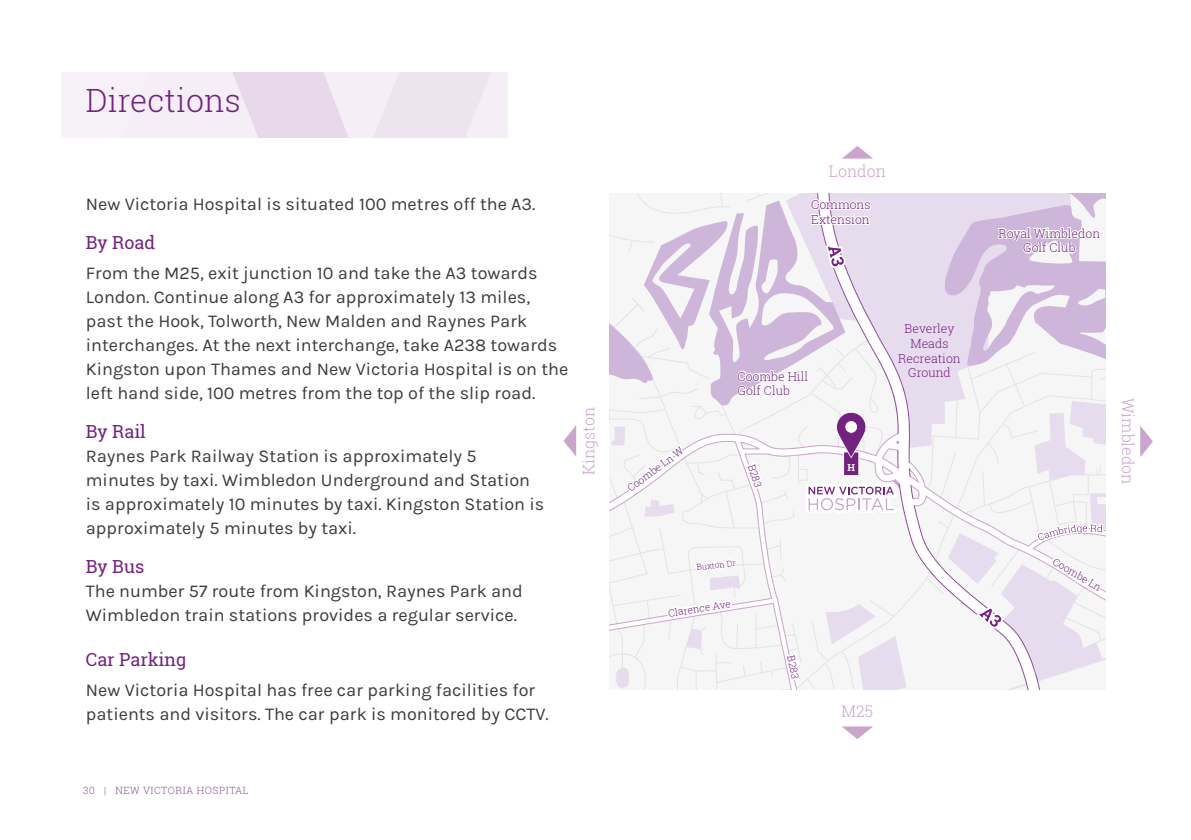
<style>
.page{position:relative;width:1191px;height:840px;background:#fff}
.page>*{position:absolute;margin:0;border:0;box-sizing:border-box;transform-origin:0 0}
.t1{font:300 32px "Roboto Slab";color:#732280}
.t2{font:18px/24px "Karla";color:#3c3c3b}
.t3{font:18px "Roboto Slab";color:#732280}
.t4{font:300 16px "Roboto Slab";color:#caa5cb}
.t5{font:300 12.2px/14.8px "Roboto Slab";color:#732280}
.t6{font:300 10.2px "Roboto Slab";color:#732280}
.t7{font:300 10px "Roboto Slab";letter-spacing:.05em;color:#914f9a}
.t8{font:700 9.6px "Roboto Slab";color:#fff}
.t9{font:300 8.4px "Roboto Slab";color:#732280}
</style>
<div class="page">
<svg style="left:62px;top:72px;width:446px;height:65px"></svg>
<svg style="left:609px;top:193px;width:496px;height:496px"></svg>
<svg style="left:842px;top:146px;width:30px;height:12px"></svg>
<svg style="left:842px;top:726px;width:31px;height:12px"></svg>
<svg style="left:563px;top:425px;width:13px;height:31px"></svg>
<svg style="left:1140px;top:426px;width:13px;height:31px"></svg>
<h1 class="t1" style="left:86px;top:79px;width:156px">Directions</h1>
<p class="t2" style="left:86px;top:192px;width:451px">New Victoria Hospital is situated 100 metres off the A3.</p>
<p class="t3" style="left:86px;top:230px;width:71px">By Road</p>
<p class="t2" style="left:86px;top:261px;width:484px">From the M25, exit junction 10 and take the A3 towards London. Continue along A3 for approximately 13 miles, past the Hook, Tolworth, New Malden and Raynes Park interchanges. At the next interchange, take A238 towards Kingston upon Thames and New Victoria Hospital is on the left hand side, 100 metres from the top of the slip road.</p>
<p class="t3" style="left:86px;top:419px;width:62px">By Rail</p>
<p class="t2" style="left:86px;top:444px;width:460px">Raynes Park Railway Station is approximately 5 minutes by taxi. Wimbledon Underground and Station is approximately 10 minutes by taxi. Kingston Station is approximately 5 minutes by taxi.</p>
<p class="t3" style="left:86px;top:554px;width:60px">By Bus</p>
<p class="t2" style="left:86px;top:579px;width:438px">The number 57 route from Kingston, Raynes Park and<br>Wimbledon train stations provides a regular service.</p>
<p class="t3" style="left:86px;top:646px;width:102px">Car Parking</p>
<p class="t2" style="left:86px;top:677px;width:464px">New Victoria Hospital has free car parking facilities for patients and visitors. The car park is monitored by CCTV.</p>
<p class="t4" style="left:828px;top:160px;width:59px">London</p>
<p class="t5" style="left:811px;top:197px;width:61px">Commons<br>Extension</p>
<p class="t5" style="left:737px;top:368px;width:72px">Coombe Hill<br>Golf Club</p>
<p class="t5" style="left:898px;top:321px;width:64px;text-align:center">Beverley<br>Meads<br>Recreation<br>Ground</p>
<p class="t5" style="left:998px;top:225px;width:103px;text-align:center">Royal Wimbledon<br>Golf Club</p>
<p class="t4" style="left:577px;top:474px;width:70px;rotate:-90deg">Kingston</p>
<p class="t4" style="left:1138px;top:398px;width:88px;rotate:90deg">Wimbledon</p>
<p class="t6" style="left:624px;top:483px;width:68px;rotate:-37deg">Coombe Ln W</p>
<p class="t8" style="left:847px;top:460px;width:9px">H</p>
<p class="t6" style="left:758px;top:462px;width:25px;rotate:72deg">B283</p>
<p class="t9" style="left:696px;top:561px;width:41px;rotate:-7deg">Buxton Dr</p>
<p class="t6" style="left:667px;top:606px;width:64px;rotate:-9deg">Clarence Ave</p>
<p class="t6" style="left:797px;top:653px;width:25px;rotate:78deg">B283</p>
<p class="t4" style="left:841px;top:699px;width:33px">M25</p>
<p class="t6" style="left:1057px;top:554px;width:56px;rotate:30deg">Coombe Ln</p>
<p class="t7" style="left:83px;top:782px;width:167px">30 | NEW VICTORIA HOSPITAL</p>
</div>
